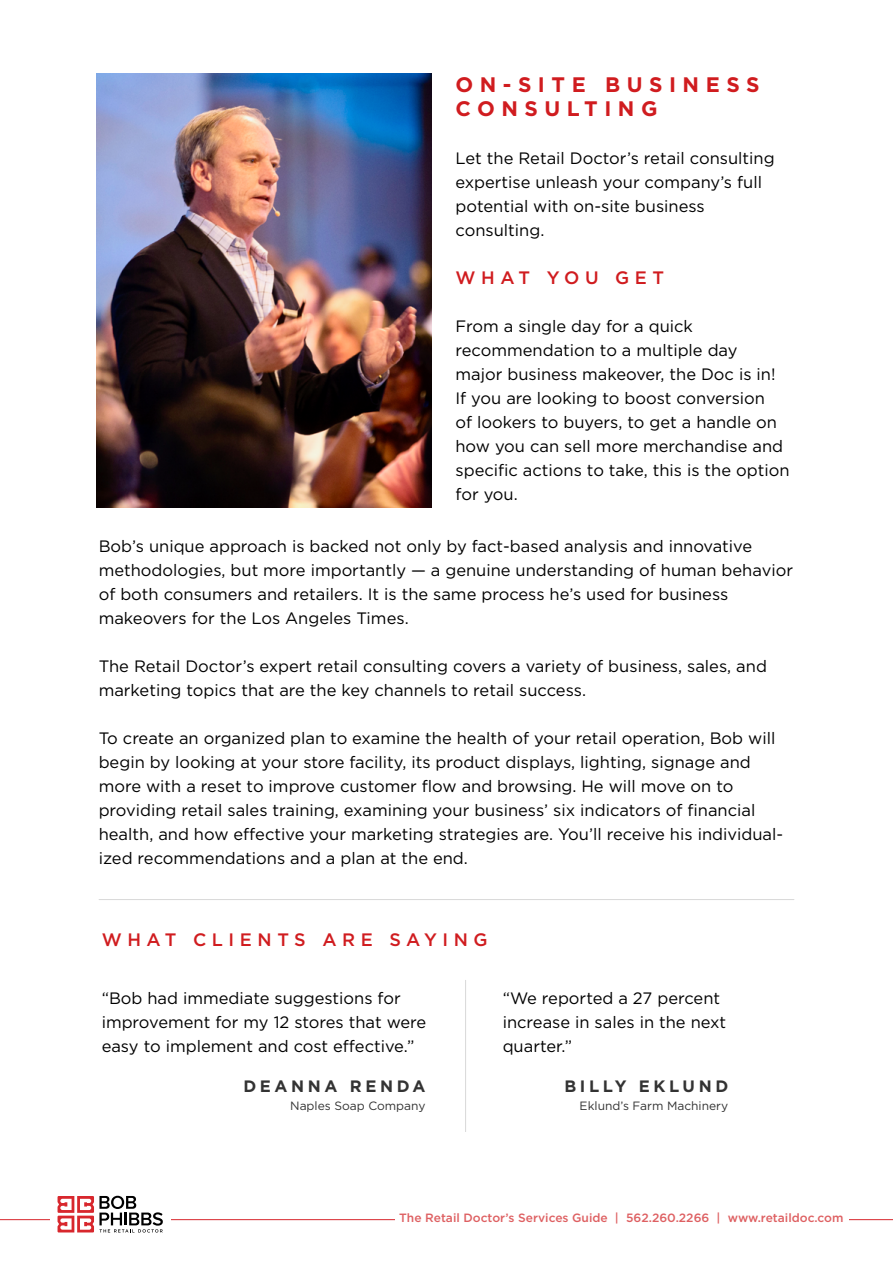
<style>
.page{position:relative;width:893px;height:1263px;background:#fff}
.page>*{position:absolute;margin:0;border:0;box-sizing:border-box;transform-origin:0 0}
.t1{font:700 21px/24px "Gotham";letter-spacing:.31em;color:#d01c1f}
.t2{font:500 18px "Gotham";letter-spacing:.31em;color:#d01c1f}
.t3{font:16.5px/24px "Gotham";color:#000}
.t4{font:700 16.5px "Gotham";letter-spacing:.22em;color:#333}
.t5{font:500 12px "Gotham";color:#de6062}
.t6{font:12px "Gotham";color:#333}
</style>
<div class="page">
<hr style="left:0;top:1219px;width:893px;height:1px;background:#d8272d">
<div style="left:395px;top:1210px;width:454px;height:22px;background:#fff"></div>
<div style="left:50px;top:1189px;width:121px;height:48px;background:#fff"></div>
<svg style="left:58px;top:1196px;width:105px;height:36px"></svg>
<img style="left:97px;top:74px;width:334px;height:433px">
<hr style="left:465px;top:980px;width:1px;height:152px;background:#363636">
<hr style="left:99px;top:899px;width:695px;height:1px;background:#363636">
<p class="t1" style="left:455px;top:72px;width:305px">ON-SITE BUSINESS<br>CONSULTING</p>
<p class="t3" style="left:455px;top:146px;width:321px">Let the Retail Doctor’s retail consulting expertise unleash your company’s full potential with on-site business consulting.</p>
<p class="t2" style="left:455px;top:266px;width:210px">WHAT YOU GET</p>
<p class="t3" style="left:455px;top:314px;width:336px">From a single day for a quick recommendation to a multiple day<br>major business makeover, the Doc is in!<br>If you are looking to boost conversion<br>of lookers to buyers, to get a handle on how you can sell more merchandise and specific actions to take, this is the option for you.</p>
<p class="t3" style="left:99px;top:534px;width:696px">Bob’s unique approach is backed not only by fact-based analysis and innovative methodologies, but more importantly — a genuine understanding of human behavior of both consumers and retailers. It is the same process he’s used for business makeovers for the Los Angeles Times.</p>
<p class="t3" style="left:99px;top:654px;width:670px">The Retail Doctor’s expert retail consulting covers a variety of business, sales, and marketing topics that are the key channels to retail success.</p>
<p class="t3" style="left:99px;top:726px;width:686px">To create an organized plan to examine the health of your retail operation, Bob will begin by looking at your store facility, its product displays, lighting, signage and more with a reset to improve customer flow and browsing. He will move on to providing retail sales training, examining your business’ six indicators of financial health, and how effective your marketing strategies are. You’ll receive his individual&shy;ized recommendations and a plan at the end.</p>
<p class="t2" style="left:102px;top:927px;width:388px">WHAT CLIENTS ARE SAYING</p>
<p class="t3" style="left:102px;top:985px;width:326px">“Bob had immediate suggestions for improvement for my 12 stores that were easy to implement and cost effective.”</p>
<p class="t3" style="left:503px;top:985px;width:225px">“We reported a 27 percent increase in sales in the next quarter.”</p>
<p class="t4" style="left:243px;top:1076px;width:184px">DEANNA RENDA</p>
<p class="t6" style="left:290px;top:1098px;width:137px">Naples Soap Company</p>
<p class="t4" style="left:564px;top:1075px;width:165px">BILLY EKLUND</p>
<p class="t6" style="left:580px;top:1098px;width:150px">Eklund’s Farm Machinery</p>
<p class="t5" style="left:399px;top:1210px;width:446px">The Retail Doctor’s Services Guide | 562.260.2266 | www.retaildoc.com</p>
</div>
